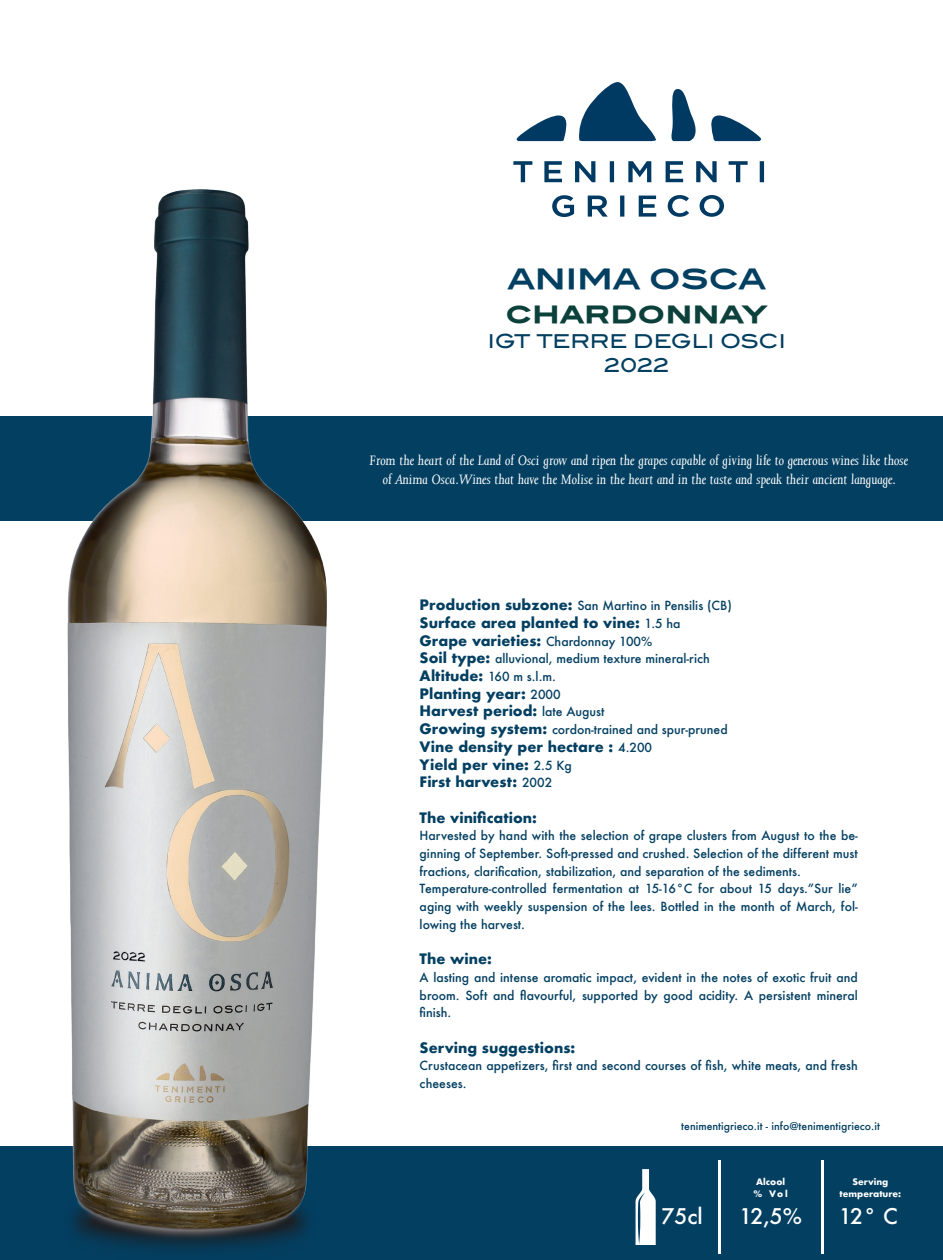
<style>
.page{position:relative;width:943px;height:1260px;background:#fff}
.page>*{position:absolute;margin:0;border:0;box-sizing:border-box;transform-origin:0 0}
.t1{font:28px "Blair ITCTT Bold";color:#0b413a}
.t2{font:28px "Blair ITCTT Bold";letter-spacing:-.01em;color:#033f61}
.t3{font:500 21px "Futura";color:#fff}
.t4{font:500 19.25px "Blair ITC";letter-spacing:-.01em;color:#033f61}
.t5{font:italic 15.75px/19.2px "Joanna";color:#fff;text-align:center}
.t6{font:700 14px "Futura";color:#033f61}
.t7{font:500 12.25px/17.7px "Futura";color:#033f61;text-align:justify}
.t8{font:500 10.5px "Futura";color:#033f61}
.t9{font:700 8.75px "Futura";color:#fff}
.s1{font-weight:700;font-size:14px}
.s2{font-weight:500;font-size:12.25px}
</style>
<div class="page">
<svg style="left:516px;top:115px;width:51px;height:26px"></svg>
<svg style="left:711px;top:115px;width:50px;height:26px"></svg>
<svg style="left:579px;top:82px;width:77px;height:59px"></svg>
<svg style="left:671px;top:89px;width:24px;height:52px"></svg>
<svg style="left:513px;top:161px;width:19px;height:21px"></svg>
<svg style="left:544px;top:161px;width:18px;height:21px"></svg>
<svg style="left:575px;top:161px;width:20px;height:21px"></svg>
<div style="left:609px;top:161px;width:5px;height:21px;background:#003a63"></div>
<svg style="left:628px;top:161px;width:23px;height:21px"></svg>
<svg style="left:665px;top:161px;width:18px;height:21px"></svg>
<svg style="left:696px;top:161px;width:20px;height:21px"></svg>
<svg style="left:728px;top:161px;width:19px;height:21px"></svg>
<svg style="left:759px;top:161px;width:5px;height:21px"></svg>
<svg style="left:552px;top:195px;width:22px;height:22px"></svg>
<svg style="left:587px;top:196px;width:20px;height:21px"></svg>
<svg style="left:620px;top:196px;width:4px;height:21px"></svg>
<svg style="left:638px;top:196px;width:18px;height:21px"></svg>
<svg style="left:667px;top:195px;width:22px;height:22px"></svg>
<svg style="left:699px;top:195px;width:25px;height:22px"></svg>
<div style="left:0;top:417px;width:943px;height:104px;background:#033f61"></div>
<div style="left:0;top:1147px;width:943px;height:113px;background:#033f61"></div>
<hr style="left:718px;top:1160px;width:2px;height:93px;background:#fff">
<hr style="left:821px;top:1160px;width:2px;height:93px;background:#fff">
<svg style="left:635px;top:1169px;width:20px;height:75px"></svg>
<img style="left:47px;top:189px;width:300px;height:1061px">
<p class="t2" style="left:507px;top:262px;width:260px">ANIMA OSCA</p>
<p class="t1" style="left:505px;top:296px;width:264px">chardonnay</p>
<p class="t4" style="left:488px;top:329px;width:299px">IGT TERRE DEGLI OSCI</p>
<p class="t4" style="left:604px;top:354px;width:67px">2022</p>
<p class="t5" style="left:369px;top:450px;width:540px">From the heart of the Land of Osci grow and ripen the grapes capable of giving life to generous wines like those of Anima Osca.Wines that have the Molise in the heart and in the taste and speak their ancient language.</p>
<p class="t7" style="left:419px;top:597px;width:314px"><span class="s1">Production subzone:</span> San Martino in Pensilis (CB)</p>
<p class="t6" style="left:419px;top:612px;width:262px">Surface area planted to vine: <span class="s2">1.5 ha</span></p>
<p class="t6" style="left:419px;top:630px;width:234px">Grape varieties: <span class="s2">Chardonnay 100%</span></p>
<p class="t7" style="left:419px;top:650px;width:292px"><span class="s1">Soil type:</span> alluvional, medium texture mineral-rich</p>
<p class="t7" style="left:419px;top:667px;width:138px"><span class="s1">Altitude:</span> 160 m s.l.m.</p>
<p class="t6" style="left:419px;top:683px;width:143px">Planting year: <span class="s2">2000</span></p>
<p class="t6" style="left:419px;top:701px;width:186px">Harvest period: <span class="s2">late August</span></p>
<p class="t7" style="left:419px;top:721px;width:309px"><span class="s1">Growing system:</span> cordon-trained and spur-pruned</p>
<p class="t6" style="left:419px;top:736px;width:234px">Vine density per hectare : <span class="s2">4.200</span></p>
<p class="t6" style="left:419px;top:754px;width:154px">Yield per vine: <span class="s2">2.5 Kg</span></p>
<p class="t6" style="left:419px;top:772px;width:134px">First harvest: <span class="s2">2002</span></p>
<p class="t6" style="left:419px;top:807px;width:119px">The vinification:</p>
<p class="t7" style="left:419px;top:827px;width:439px">Harvested by hand with the selection of grape clusters from August to the be&shy;ginning of September. Soft-pressed and crushed. Selection of the different must fractions, clarification, stabilization, and separation of the sediments.</p>
<p class="t7" style="left:419px;top:880px;width:439px">Temperature-controlled fermentation at 15-16°C for about 15 days.”Sur lie” aging with weekly suspension of the lees. Bottled in the month of March, fol&shy;lowing the harvest.</p>
<p class="t6" style="left:419px;top:949px;width:74px">The wine:</p>
<p class="t7" style="left:419px;top:968px;width:439px">A lasting and intense aromatic impact, evident in the notes of exotic fruit and broom. Soft and flavourful, supported by good acidity. A persistent mineral finish.</p>
<p class="t6" style="left:419px;top:1037px;width:157px">Serving suggestions:</p>
<p class="t7" style="left:419px;top:1057px;width:439px">Crustacean appetizers, first and second courses of fish, white meats, and fresh cheeses.</p>
<p class="t8" style="left:681px;top:1118px;width:200px">tenimentigrieco.it - info@tenimentigrieco.it</p>
<p class="t9" style="left:756px;top:1175px;width:30px">Alcool</p>
<p class="t9" style="left:753px;top:1187px;width:36px">% Vol</p>
<p class="t3" style="left:739px;top:1202px;width:64px">12,5%</p>
<p class="t9" style="left:852px;top:1175px;width:37px">Serving</p>
<p class="t9" style="left:839px;top:1187px;width:63px">temperature:</p>
<p class="t3" style="left:661px;top:1202px;width:43px">75cl</p>
<p class="t3" style="left:838px;top:1202px;width:60px">12° C</p>
</div>
